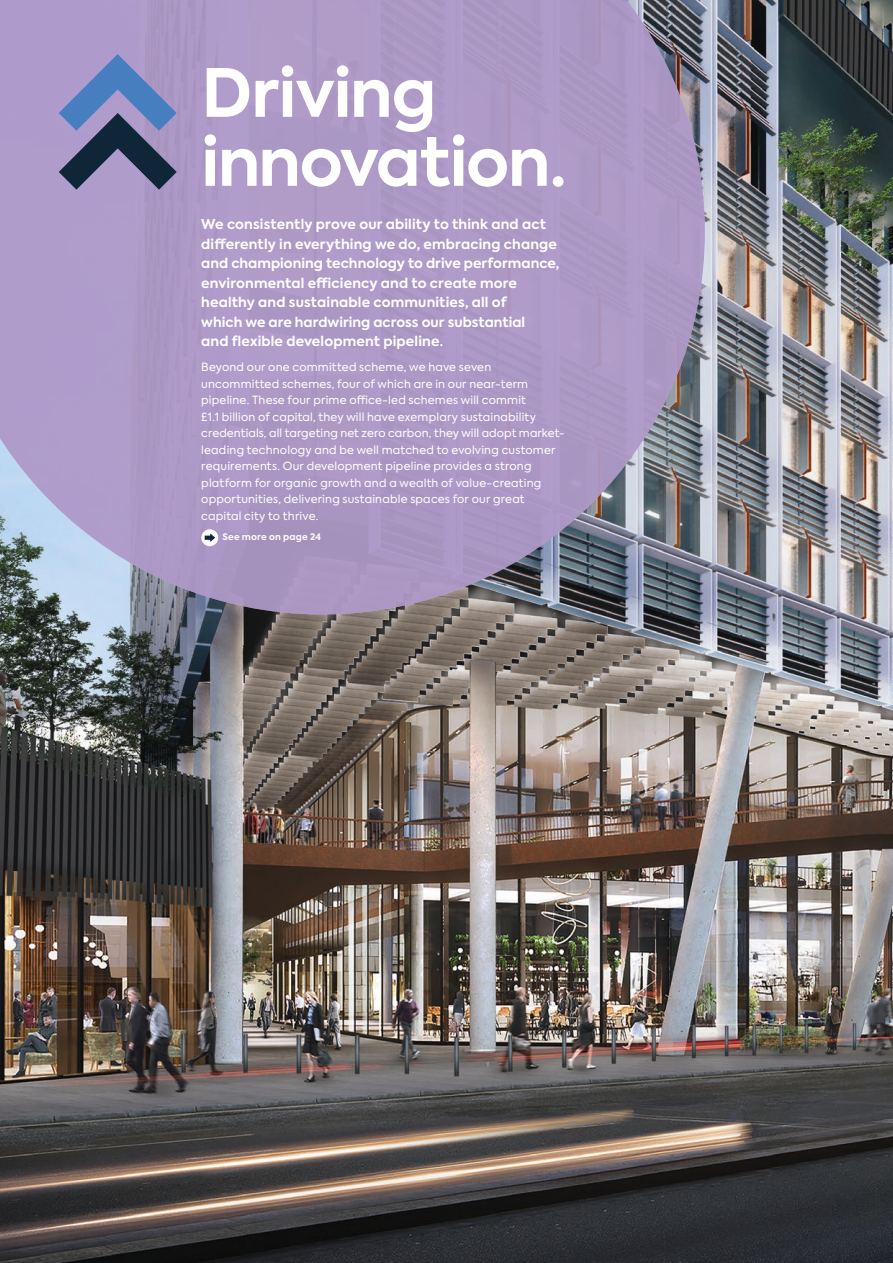
<style>
.page{position:relative;width:893px;height:1263px;background:#fff}
.page>*{position:absolute;margin:0;border:0;box-sizing:border-box;transform-origin:0 0}
.t1{font:700 66px/69px "Axiforma";letter-spacing:-.015em;color:#fff}
.t2{font:700 13.5px/19.5px "Axiforma";letter-spacing:.01em;color:#fff}
.t3{font:11.25px/16.5px "Axiforma";letter-spacing:.015em;color:#fff}
.t4{font:700 9px "Axiforma";letter-spacing:.025em;color:#fff}
</style>
<div class="page">
<img style="left:0;top:0;width:893px;height:1263px">
<svg style="left:0;top:0;width:705px;height:614px;fill:#ae9ac7"></svg>
<div style="left:201px;top:529px;width:17px;height:17px;background:#fff;border-radius:50%"></div>
<svg style="left:205px;top:534px;width:10px;height:8px"></svg>
<svg style="left:59px;top:54px;width:118px;height:136px"></svg>
<h1 class="t1" style="left:201px;top:59px;width:367px">Driving innovation.</h1>
<p class="t2" style="left:201px;top:215px;width:360px">We consistently prove our ability to think and act differently in everything we do, embracing change and championing technology to drive performance, environmental efficiency and to create more healthy and sustainable communities, all of<br>which we are hardwiring across our substantial<br>and flexible development pipeline.</p>
<p class="t3" style="left:201px;top:359px;width:365px">Beyond our one committed scheme, we have seven uncommitted schemes, four of which are in our near-term pipeline. These four prime office-led schemes will commit<br>£1.1 billion of capital, they will have exemplary sustainability credentials, all targeting net zero carbon, they will adopt market&shy;leading technology and be well matched to evolving customer requirements. Our development pipeline provides a strong platform for organic growth and a wealth of value-creating opportunities, delivering sustainable spaces for our great capital city to thrive.</p>
<p class="t4" style="left:223px;top:531px;width:100px">See more on page 24</p>
</div>
